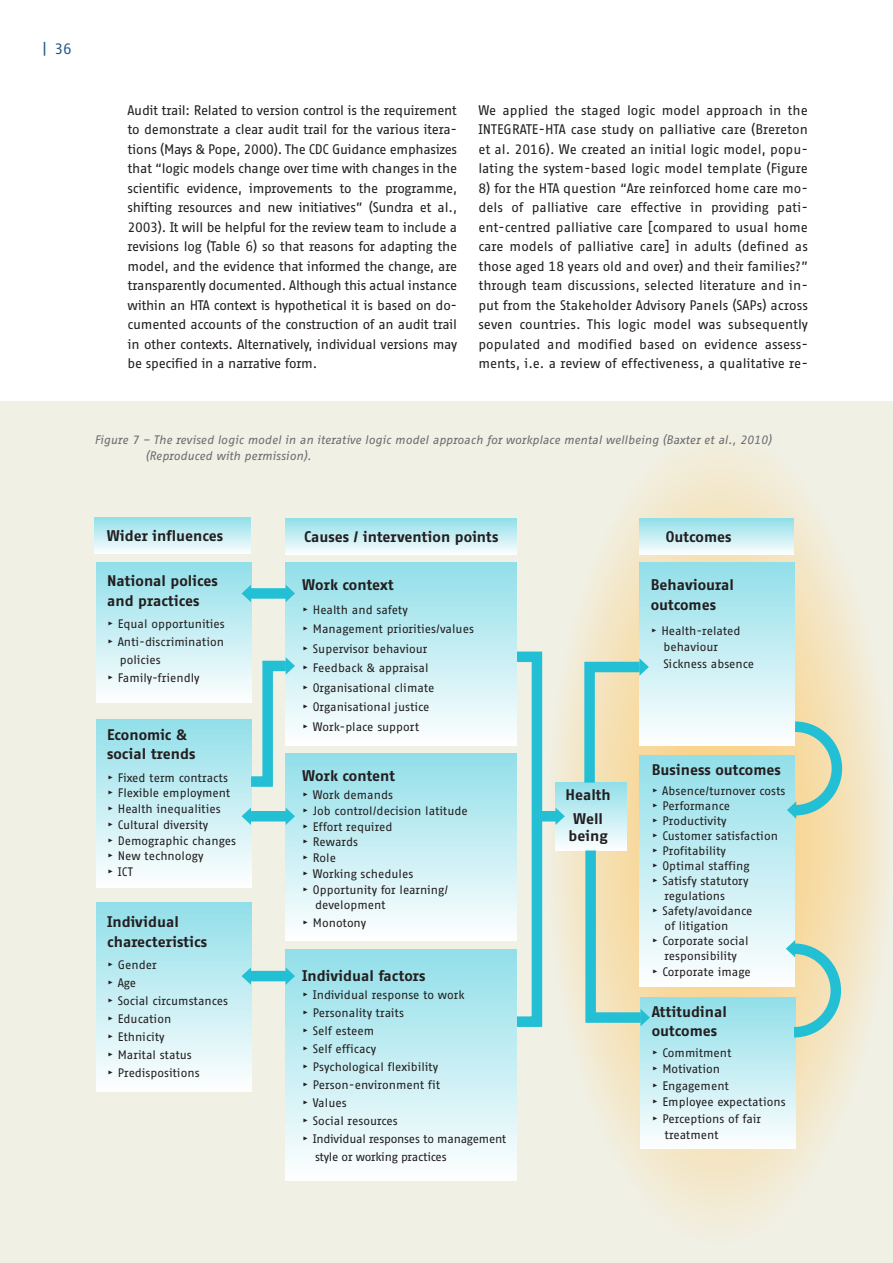
<style>
.page{position:relative;width:893px;height:1263px;background:#fff}
.page>*{position:absolute;margin:0;border:0;box-sizing:border-box;transform-origin:0 0}
.t1{font:700 15px/19.5px "Fago Office Sans";color:#231f20}
.t2{font:15px "Fago Office Sans";color:#1f5787}
.t3{font:13.5px/19.5px "Fago Office Sans";letter-spacing:-.01em;color:#231f20;text-align:justify}
.t4{font:12px/15px "Fago Office Sans";color:#231f20}
.t5{font:italic 12px/16.5px "Fago Office Sans";color:#6c6d70}
.t6{font:12px/18px "Fago Office Sans";letter-spacing:-.02em;color:#231f20}
</style>
<div class="page">
<div style="left:0;top:402px;width:893px;height:861px;background:#f1f0e4"></div>
<svg style="left:546px;top:430px;width:347px;height:814px"></svg>
<div style="left:94px;top:517px;width:157px;height:36px;background:linear-gradient(to bottom,#90dee9,#f7fcfd)"></div>
<div style="left:286px;top:518px;width:231px;height:36px;background:linear-gradient(to bottom,#90dee9,#f7fcfd)"></div>
<div style="left:640px;top:518px;width:154px;height:36px;background:linear-gradient(to bottom,#90dee9,#f7fcfd)"></div>
<div style="left:96px;top:719px;width:155px;height:168px;background:linear-gradient(to bottom,#91dfe9,#fdfefe)"></div>
<div style="left:286px;top:753px;width:231px;height:187px;background:linear-gradient(to bottom,#91dfe9,#fefefe)"></div>
<div style="left:555px;top:782px;width:72px;height:68px;background:linear-gradient(to bottom,#91dee9,#fbfdfe)"></div>
<div style="left:96px;top:902px;width:155px;height:190px;background:linear-gradient(to bottom,#91dfe9,#fdfefe)"></div>
<div style="left:286px;top:949px;width:231px;height:232px;background:linear-gradient(to bottom,#91dfe9,#fdfefe)"></div>
<div style="left:96px;top:562px;width:155px;height:140px;background:linear-gradient(to bottom,#91dfe9,#fdfefe)"></div>
<div style="left:286px;top:562px;width:231px;height:183px;background:linear-gradient(to bottom,#91dfe9,#fefefe)"></div>
<div style="left:640px;top:562px;width:155px;height:183px;background:linear-gradient(to bottom,#91dfe9,#fefefe)"></div>
<div style="left:640px;top:755px;width:155px;height:232px;background:linear-gradient(to bottom,#91dfe9,#fdfefe)"></div>
<div style="left:641px;top:997px;width:155px;height:152px;background:linear-gradient(to bottom,#91dfe9,#fdfefe)"></div>
<svg style="left:241px;top:655px;width:55px;height:137px"></svg>
<svg style="left:579px;top:656px;width:71px;height:137px;background:#c3dcc5"></svg>
<div style="left:512px;top:651px;width:30px;height:376px;border:10px solid #23bfd4"></div>
<svg style="left:242px;top:585px;width:9px;height:17px"></svg>
<svg style="left:286px;top:585px;width:9px;height:17px"></svg>
<div style="left:250px;top:588px;width:37px;height:11px;background:#23bfd4"></div>
<svg style="left:242px;top:807px;width:9px;height:18px"></svg>
<svg style="left:286px;top:807px;width:9px;height:18px"></svg>
<div style="left:250px;top:811px;width:37px;height:10px;background:#23bfd4"></div>
<svg style="left:555px;top:807px;width:10px;height:18px"></svg>
<div style="left:535px;top:811px;width:22px;height:10px;background:#23bfd4"></div>
<svg style="left:242px;top:967px;width:9px;height:18px"></svg>
<svg style="left:286px;top:967px;width:9px;height:18px"></svg>
<div style="left:250px;top:971px;width:37px;height:10px;background:#23bfd4"></div>
<svg style="left:580px;top:840px;width:71px;height:188px;background:#cbddc5"></svg>
<svg style="left:785px;top:716px;width:62px;height:105px;background:#bfd8bd"></svg>
<svg style="left:783px;top:938px;width:63px;height:105px;background:#bfdbc6"></svg>
<p class="t2" style="left:43px;top:41px;width:31px">| 36</p>
<p class="t3" style="left:128px;top:100px;width:331px">Audit trail: Related to version control is the requirement to demonstrate a clear audit trail for the various itera&shy;tions (Mays &amp; Pope, 2000). The CDC Guidance emphasizes that “logic models change over time with changes in the scientific evidence, improvements to the programme, shifting resources and new initiatives” (Sundra et al., 2003). It will be helpful for the review team to include a revisions log (Table 6) so that reasons for adapting the model, and the evidence that informed the change, are transparently documented. Although this actual instance within an HTA context is hypothetical it is based on do&shy;cumented accounts of the construction of an audit trail in other contexts. Alternatively, individual versions may be specified in a narrative form.</p>
<p class="t3" style="left:478px;top:100px;width:331px">We applied the staged logic model approach in the INTEGRATE-HTA case study on palliative care (Brereton et al. 2016). We created an initial logic model, popu&shy;lating the system-based logic model template (Figure</p>
<p class="t3" style="left:478px;top:178px;width:331px">8) for the HTA question “Are reinforced home care mo&shy;dels of palliative care effective in providing pati&shy;ent-centred palliative care [compared to usual home care models of palliative care] in adults (defined as those aged 18 years old and over) and their families?” through team discussions, selected literature and in&shy;put from the Stakeholder Advisory Panels (SAPs) across seven countries. This logic model was subsequently populated and modified based on evidence assess&shy;ments, i.e. a review of effectiveness, a qualitative re-</p>
<p class="t5" style="left:145px;top:432px;width:627px;text-indent:-51px">Figure 7 – The revised logic model in an iterative logic model approach for workplace mental wellbeing (Baxter et al., 2010) (Reproduced with permission).</p>
<p class="t1" style="left:107px;top:525px;width:118px">Wider influences</p>
<p class="t1" style="left:304px;top:526px;width:196px">Causes / intervention points</p>
<p class="t1" style="left:666px;top:526px;width:67px">Outcomes</p>
<p class="t1" style="left:107px;top:571px;width:112px">National polices and practices</p>
<p class="t4" style="left:107px;top:616px;width:119px">fi Equal opportunities</p>
<p class="t4" style="left:120px;top:633px;width:106px;line-height:18px;text-indent:-13px">fi Anti-discrimination policies</p>
<p class="t4" style="left:107px;top:670px;width:94px">fi Family-friendly</p>
<p class="t1" style="left:107px;top:725px;width:90px">Economic &amp; social trends</p>
<p class="t4" style="left:107px;top:770px;width:122px">fi Fixed term contracts</p>
<p class="t4" style="left:107px;top:786px;width:125px">fi Flexible employment</p>
<p class="t4" style="left:107px;top:801px;width:115px">fi Health inequalities</p>
<p class="t4" style="left:107px;top:817px;width:103px">fi Cultural diversity</p>
<p class="t4" style="left:107px;top:833px;width:130px">fi Demographic changes</p>
<p class="t4" style="left:107px;top:849px;width:98px">fi New technology</p>
<p class="t4" style="left:107px;top:864px;width:27px">fi ICT</p>
<p class="t1" style="left:107px;top:912px;width:102px">Individual charecteristics</p>
<p class="t4" style="left:107px;top:957px;width:51px">fi Gender</p>
<p class="t4" style="left:107px;top:975px;width:31px">fi Age</p>
<p class="t4" style="left:107px;top:993px;width:123px">fi Social circumstances</p>
<p class="t4" style="left:107px;top:1011px;width:66px">fi Education</p>
<p class="t4" style="left:107px;top:1029px;width:59px">fi Ethnicity</p>
<p class="t4" style="left:107px;top:1047px;width:86px">fi Marital status</p>
<p class="t4" style="left:107px;top:1065px;width:94px">fi Predispositions</p>
<p class="t1" style="left:302px;top:575px;width:93px">Work context</p>
<p class="t4" style="left:302px;top:602px;width:107px">fi Health and safety</p>
<p class="t4" style="left:302px;top:622px;width:173px">fi Management priorities/values</p>
<p class="t4" style="left:302px;top:641px;width:127px">fi Supervisor behaviour</p>
<p class="t4" style="left:302px;top:661px;width:128px">fi Feedback &amp; appraisal</p>
<p class="t4" style="left:302px;top:680px;width:134px">fi Organisational climate</p>
<p class="t4" style="left:302px;top:700px;width:129px">fi Organisational justice</p>
<p class="t4" style="left:302px;top:719px;width:119px">fi Work-place support</p>
<p class="t1" style="left:302px;top:766px;width:95px">Work content</p>
<p class="t4" style="left:302px;top:787px;width:92px">fi Work demands</p>
<p class="t4" style="left:302px;top:803px;width:167px">fi Job control/decision latitude</p>
<p class="t4" style="left:302px;top:819px;width:92px">fi Effort required</p>
<p class="t4" style="left:302px;top:835px;width:57px">fi Rewards</p>
<p class="t4" style="left:302px;top:850px;width:35px">fi Role</p>
<p class="t4" style="left:302px;top:866px;width:113px">fi Working schedules</p>
<p class="t4" style="left:315px;top:882px;width:135px;line-height:15.8px;text-indent:-13px">fi Opportunity for learning/ development</p>
<p class="t4" style="left:302px;top:916px;width:65px">fi Monotony</p>
<p class="t1" style="left:302px;top:966px;width:125px">Individual factors</p>
<p class="t4" style="left:302px;top:988px;width:164px">fi Individual response to work</p>
<p class="t4" style="left:302px;top:1006px;width:103px">fi Personality traits</p>
<p class="t4" style="left:302px;top:1024px;width:74px">fi Self esteem</p>
<p class="t4" style="left:302px;top:1042px;width:76px">fi Self efficacy</p>
<p class="t4" style="left:302px;top:1060px;width:137px">fi Psychological flexibility</p>
<p class="t4" style="left:302px;top:1078px;width:140px">fi Person-environment fit</p>
<p class="t4" style="left:302px;top:1096px;width:46px">fi Values</p>
<p class="t4" style="left:302px;top:1114px;width:97px">fi Social resources</p>
<p class="t6" style="left:315px;top:1130px;width:193px;text-indent:-13px">fi Individual responses to management style or working practices</p>
<p class="t1" style="left:565px;top:785px;width:47px">Health</p>
<p class="t1" style="left:568px;top:811px;width:41px;line-height:16.5px;text-align:center">Well being</p>
<p class="t1" style="left:651px;top:575px;width:85px">Behavioural outcomes</p>
<p class="t4" style="left:663px;top:622px;width:79px;line-height:16.5px;text-indent:-13px">fi Health-related behaviour</p>
<p class="t4" style="left:663px;top:656px;width:92px">Sickness absence</p>
<p class="t1" style="left:652px;top:760px;width:131px">Business outcomes</p>
<p class="t4" style="left:652px;top:783px;width:135px">fi Absence/turnover costs</p>
<p class="t4" style="left:652px;top:798px;width:80px">fi Performance</p>
<p class="t4" style="left:652px;top:813px;width:76px">fi Productivity</p>
<p class="t4" style="left:652px;top:828px;width:128px">fi Customer satisfaction</p>
<p class="t4" style="left:652px;top:843px;width:76px">fi Profitability</p>
<p class="t4" style="left:652px;top:858px;width:99px">fi Optimal staffing</p>
<p class="t4" style="left:664px;top:873px;width:85px;text-indent:-13px">fi Satisfy statutory regulations</p>
<p class="t4" style="left:664px;top:903px;width:90px;text-indent:-13px">fi Safety/avoidance of litigation</p>
<p class="t4" style="left:652px;top:933px;width:98px;text-align:center">fi Corporate social responsibility</p>
<p class="t4" style="left:652px;top:964px;width:100px">fi Corporate image</p>
<p class="t1" style="left:652px;top:1002px;width:77px">Attitudinal outcomes</p>
<p class="t6" style="left:652px;top:1044px;width:81px">fi Commitment</p>
<p class="t4" style="left:652px;top:1062px;width:70px">fi Motivation</p>
<p class="t4" style="left:652px;top:1078px;width:79px">fi Engagement</p>
<p class="t4" style="left:652px;top:1095px;width:135px">fi Employee expectations</p>
<p class="t4" style="left:664px;top:1110px;width:98px;line-height:16.5px;text-indent:-13px">fi Perceptions of fair treatment</p>
</div>
